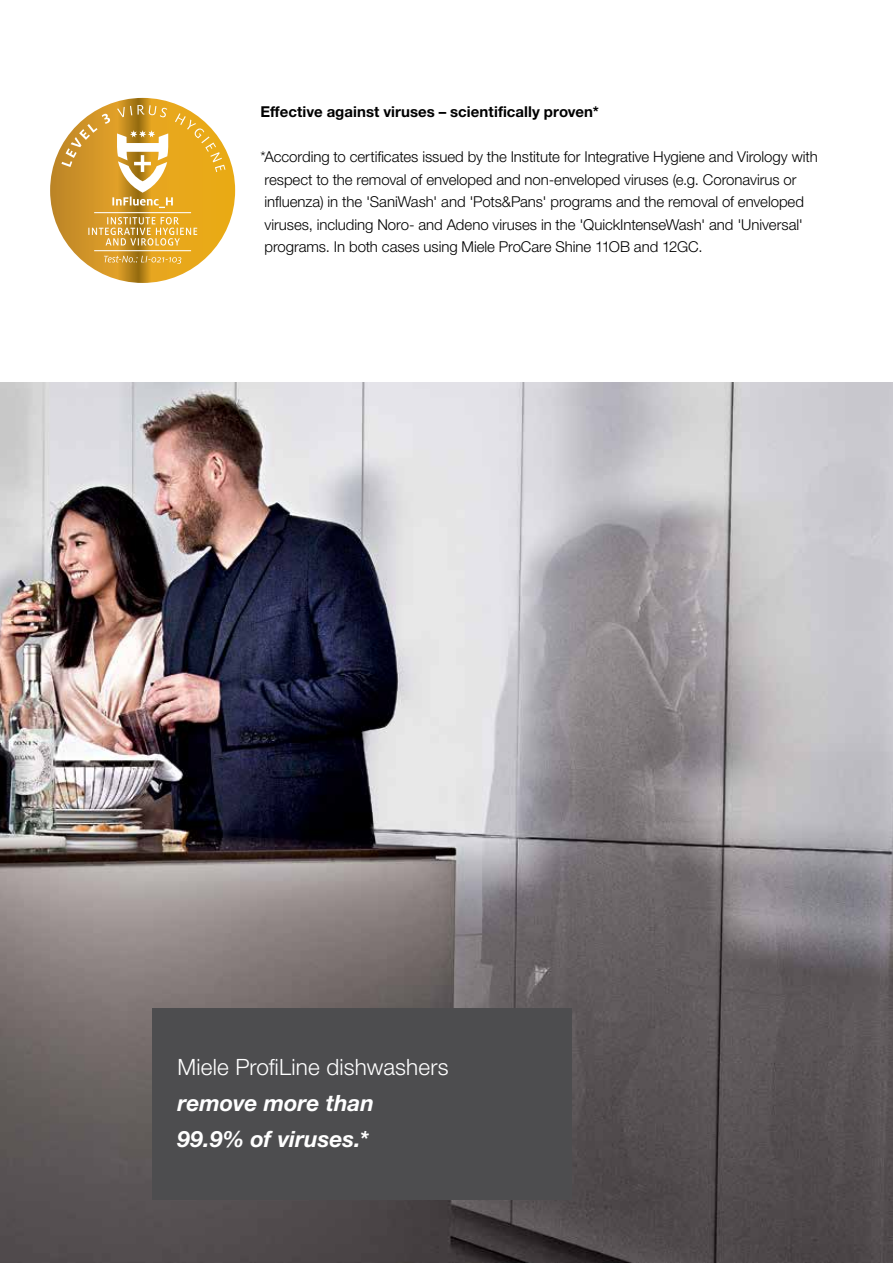
<style>
.page{position:relative;width:893px;height:1263px;background:#fff}
.page>*{position:absolute;margin:0;border:0;box-sizing:border-box;transform-origin:0 0}
.t1{font:italic 700 22.5px/36px "Helvetica Neue LTW1 G";color:#fff}
.t2{font:300 22.5px "Helvetica Neue LTW1 G";letter-spacing:.01em;color:#fff}
.t3{font:300 15px/22.5px "Helvetica Neue LTW1 G";letter-spacing:-.005em;color:#000}
.t4{font:700 15px "Helvetica Neue LTW1 G";letter-spacing:.005em;color:#000}
</style>
<div class="page">
<img style="left:0;top:383px;width:893px;height:880px">
<div style="left:152px;top:1008px;width:420px;height:191px;background:#4d4d4f"></div>
<img style="left:50px;top:98px;width:185px;height:185px;border-radius:93px">
<hr style="left:94px;top:250px;width:97px;height:1px;background:#fff">
<hr style="left:94px;top:212px;width:97px;height:1px;background:#fff">
<svg style="left:61px;top:105px;width:164px;height:103px"></svg>
<svg style="left:88px;top:217px;width:109px;height:29px;background:#dead4a"></svg>
<svg style="left:104px;top:256px;width:77px;height:8px"></svg>
<p class="t4" style="left:260px;top:102px;width:340px">Effective against viruses – scientifically proven*</p>
<p class="t3" style="left:260px;top:145px;width:559px">*According to certificates issued by the Institute for Integrative Hygiene and Virology with respect to the removal of enveloped and non-enveloped viruses (e.g. Coronavirus or influenza) in the 'SaniWash' and 'Pots&amp;Pans' programs and the removal of enveloped viruses, including Noro- and Adeno viruses in the 'QuickIntenseWash' and 'Universal' programs. In both cases using Miele ProCare Shine 11OB and 12GC.</p>
<h1 class="t2" style="left:178px;top:1053px;width:273px">Miele ProfiLine dishwashers</h1>
<h1 class="t1" style="left:178px;top:1085px;width:198px">remove more than<br>99.9% of viruses.*</h1>
</div>
